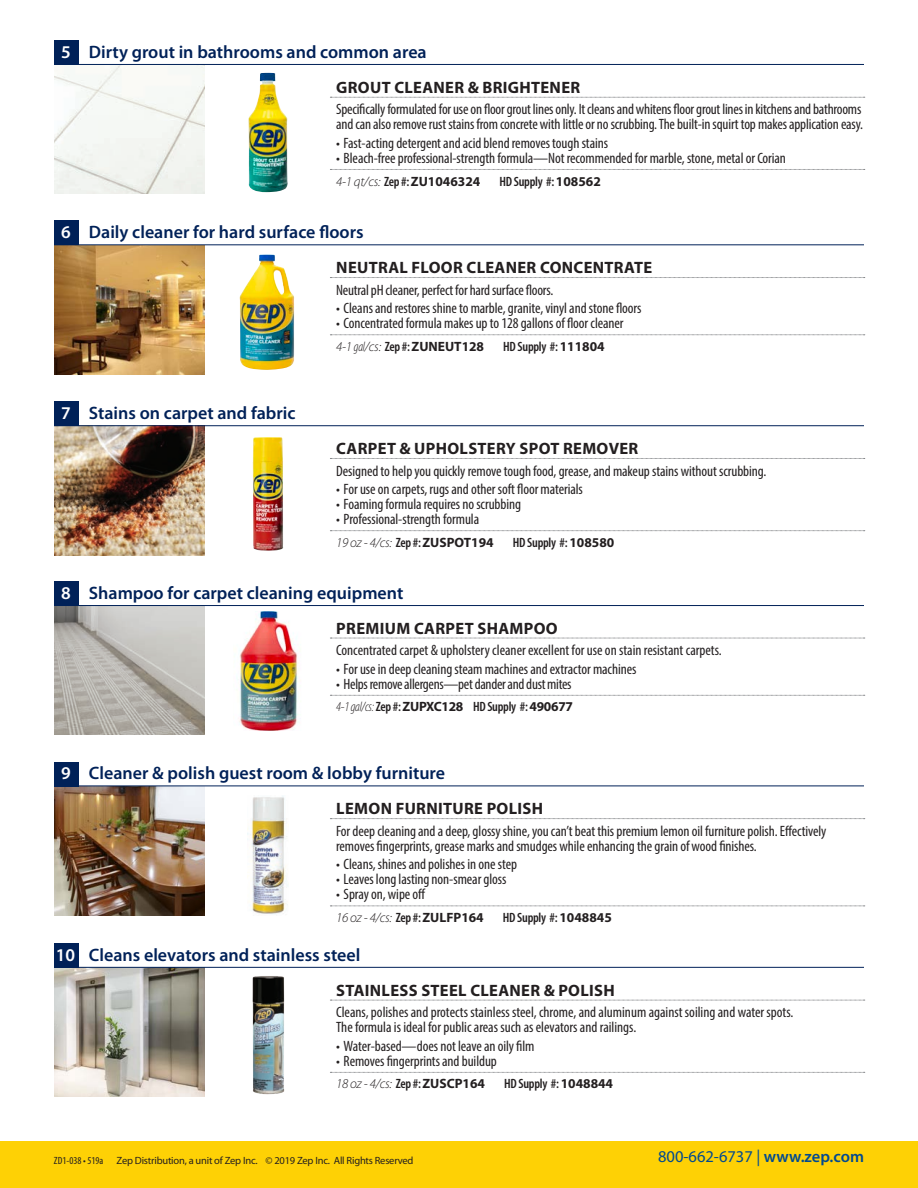
<style>
.page{position:relative;width:918px;height:1188px;background:#fff}
.page>*{position:absolute;margin:0;border:0;box-sizing:border-box;transform-origin:0 0}
.t1{font:600 18px "Myriad Pro";color:#002158}
.t2{font:600 18px "Myriad Pro";color:#fff}
.Name{font:700 16.5px "Myriad Pro";letter-spacing:.02em;color:#231f20}
.t3{font:16.5px "Myriad Pro";color:#014990}
.Body_copy{font:condensed 15px/15px "Myriad Pro";letter-spacing:-.005em;color:#231f20}
.Body_copy-2{font:600 condensed 13.5px "Myriad Pro";letter-spacing:-.02em;color:#231f20}
.Body_copy-3{font:italic 300 13.5px "Myriad Pro";letter-spacing:-.02em;color:#231f20}
.Body_copy-4{font:700 13.5px "Myriad Pro";color:#231f20}
.t4{font:10.5px "Myriad Pro";letter-spacing:-.02em;color:#231f20}
.t5{font:condensed 10.5px "Myriad Pro";color:#231f20}
.s1{font-weight:600;font-style:normal;font-stretch:condensed}
.s2{font-weight:700;font-style:normal}
.s3{font-weight:700;font-stretch:normal}
.s4{font-weight:300;font-style:italic}
.s5{font-weight:300;font-style:italic;font-stretch:condensed}
.s6{font-weight:600;font-stretch:condensed}
.s7{font-weight:600}
</style>
<div class="page">
<img style="left:54px;top:606px;width:151px;height:129px">
<img style="left:54px;top:968px;width:151px;height:129px">
<svg style="left:330px;top:1072px;width:535px;height:1px"></svg>
<svg style="left:330px;top:1000px;width:535px;height:1px"></svg>
<hr style="left:54px;top:605px;width:810px;height:1px;background:#002158">
<hr style="left:54px;top:967px;width:810px;height:1px;background:#002158">
<div style="left:54px;top:582px;width:24px;height:24px;background:#002158"></div>
<div style="left:54px;top:943px;width:24px;height:25px;background:#002158"></div>
<svg style="left:330px;top:695px;width:535px;height:1px"></svg>
<svg style="left:330px;top:638px;width:535px;height:1px"></svg>
<div style="left:0;top:1142px;width:918px;height:46px;background:#fed105"></div>
<img style="left:54px;top:65px;width:151px;height:129px">
<svg style="left:330px;top:169px;width:535px;height:1px"></svg>
<svg style="left:330px;top:97px;width:535px;height:1px"></svg>
<svg style="left:330px;top:335px;width:535px;height:1px"></svg>
<svg style="left:330px;top:277px;width:535px;height:1px"></svg>
<hr style="left:54px;top:64px;width:810px;height:1px;background:#002158">
<div style="left:54px;top:40px;width:24px;height:25px;background:#002158"></div>
<img style="left:248px;top:73px;width:40px;height:119px">
<img style="left:239px;top:255px;width:55px;height:115px">
<img style="left:239px;top:611px;width:60px;height:120px">
<img style="left:54px;top:787px;width:151px;height:128px">
<svg style="left:330px;top:906px;width:535px;height:1px"></svg>
<svg style="left:330px;top:818px;width:535px;height:1px"></svg>
<hr style="left:54px;top:786px;width:810px;height:1px;background:#002158">
<div style="left:54px;top:762px;width:24px;height:24px;background:#002158"></div>
<img style="left:54px;top:246px;width:151px;height:128px">
<hr style="left:54px;top:245px;width:810px;height:1px;background:#002158">
<div style="left:54px;top:221px;width:24px;height:24px;background:#002158"></div>
<img style="left:54px;top:426px;width:151px;height:129px">
<svg style="left:330px;top:530px;width:535px;height:1px"></svg>
<svg style="left:330px;top:458px;width:535px;height:1px"></svg>
<hr style="left:54px;top:425px;width:810px;height:1px;background:#002158">
<div style="left:54px;top:402px;width:24px;height:24px;background:#002158"></div>
<img style="left:247px;top:796px;width:41px;height:119px">
<img style="left:252px;top:976px;width:33px;height:119px">
<img style="left:253px;top:437px;width:30px;height:114px">
<p class="t2" style="left:61px;top:42px;width:11px">5</p>
<p class="t1" style="left:89px;top:42px;width:339px">Dirty grout in bathrooms and common area</p>
<p class="Name" style="left:336px;top:76px;width:245px">GROUT CLEANER &amp; BRIGHTENER</p>
<p class="Body_copy" style="left:336px;top:102px;width:528px">Specifically formulated for use on floor grout lines only. It cleans and whitens floor grout lines in kitchens and bathrooms and can also remove rust stains from concrete with little or no scrubbing. The built-in squirt top makes application easy.</p>
<p class="Body_copy" style="left:336px;top:135px;width:273px">• Fast-acting detergent and acid blend removes tough stains</p>
<p class="Body_copy" style="left:336px;top:150px;width:451px">• Bleach-free professional-strength formula—Not recommended for marble, stone, metal or Corian</p>
<p class="Body_copy-3" style="left:336px;top:174px;width:146px">4-1 qt/cs: <span class="s1">Zep #:</span><span class="s2">ZU1046324</span></p>
<p class="Body_copy-2" style="left:499px;top:174px;width:103px">HD Supply #: <span class="s3">108562</span></p>
<p class="t2" style="left:61px;top:222px;width:11px">6</p>
<p class="t1" style="left:89px;top:222px;width:276px">Daily cleaner for hard surface floors</p>
<p class="t2" style="left:61px;top:403px;width:11px">7</p>
<p class="t1" style="left:89px;top:403px;width:208px">Stains on carpet and fabric</p>
<p class="Name" style="left:336px;top:257px;width:317px">NEUTRAL FLOOR CLEANER CONCENTRATE</p>
<p class="Body_copy" style="left:336px;top:282px;width:219px">Neutral pH cleaner, perfect for hard surface floors.</p>
<p class="Body_copy" style="left:336px;top:300px;width:307px">• Cleans and restores shine to marble, granite, vinyl and stone floors</p>
<p class="Body_copy" style="left:336px;top:315px;width:289px">• Concentrated formula makes up to 128 gallons of floor cleaner</p>
<p class="Body_copy-4" style="left:336px;top:338px;width:150px"><span class="s4">4-1</span> <span class="s5">gal</span><span class="s4">/cs:</span> <span class="s6">Zep #:</span>ZUNEUT128</p>
<p class="Body_copy-2" style="left:503px;top:339px;width:103px">HD Supply #: <span class="s3">111804</span></p>
<p class="Name" style="left:336px;top:438px;width:304px">CARPET &amp; UPHOLSTERY SPOT REMOVER</p>
<p class="Body_copy" style="left:336px;top:463px;width:432px">Designed to help you quickly remove tough food, grease, and makeup stains without scrubbing.</p>
<p class="Body_copy" style="left:336px;top:481px;width:248px">• For use on carpets, rugs and other soft floor materials</p>
<p class="Body_copy" style="left:336px;top:496px;width:186px">• Foaming formula requires no scrubbing</p>
<p class="Body_copy" style="left:336px;top:511px;width:144px">• Professional-strength formula</p>
<p class="Body_copy-3" style="left:336px;top:535px;width:159px">19 oz - 4/cs: <span class="s1">Zep #:</span><span class="s2">ZUSPOT194</span></p>
<p class="Body_copy-2" style="left:513px;top:535px;width:103px">HD Supply #: <span class="s3">108580</span></p>
<p class="t2" style="left:61px;top:583px;width:11px">8</p>
<p class="t1" style="left:89px;top:583px;width:316px">Shampoo for carpet cleaning equipment</p>
<p class="Name" style="left:336px;top:617px;width:223px">PREMIUM CARPET SHAMPOO</p>
<p class="Body_copy" style="left:336px;top:643px;width:387px">Concentrated carpet &amp; upholstery cleaner excellent for use on stain resistant carpets.</p>
<p class="Body_copy" style="left:336px;top:661px;width:302px">• For use in deep cleaning steam machines and extractor machines</p>
<p class="Body_copy" style="left:336px;top:676px;width:237px">• Helps remove allergens—pet dander and dust mites</p>
<p class="Body_copy-2" style="left:336px;top:700px;width:238px"><span class="s4">4-1 gal/cs:</span> Zep #:<span class="s3">ZUPXC128</span> HD Supply #: <span class="s3">490677</span></p>
<p class="t2" style="left:61px;top:763px;width:11px">9</p>
<p class="t1" style="left:89px;top:763px;width:358px">Cleaner &amp; polish guest room &amp; lobby furniture</p>
<p class="t2" style="left:56px;top:945px;width:21px">10</p>
<p class="Name" style="left:336px;top:798px;width:208px">LEMON FURNITURE POLISH</p>
<p class="Body_copy" style="left:336px;top:823px;width:492px">For deep cleaning and a deep, glossy shine, you can’t beat this premium lemon oil furniture polish. Effectively removes fingerprints, grease marks and smudges while enhancing the grain of wood finishes.</p>
<p class="Body_copy" style="left:336px;top:857px;width:182px">• Cleans, shines and polishes in one step</p>
<p class="Body_copy" style="left:336px;top:872px;width:172px">• Leaves long lasting non-smear gloss</p>
<p class="Body_copy" style="left:336px;top:887px;width:91px">• Spray on, wipe off</p>
<p class="Body_copy-3" style="left:336px;top:910px;width:149px">16 oz - 4/cs: <span class="s1">Zep #:</span><span class="s2">ZULFP164</span></p>
<p class="Body_copy-2" style="left:503px;top:910px;width:110px">HD Supply #: <span class="s3">1048845</span></p>
<p class="t1" style="left:89px;top:945px;width:273px">Cleans elevators and stainless steel</p>
<p class="Name" style="left:336px;top:979px;width:280px">STAINLESS STEEL CLEANER &amp; POLISH</p>
<p class="Body_copy" style="left:336px;top:1005px;width:459px">Cleans, polishes and protects stainless steel, chrome, and aluminum against soiling and water spots.<br>The formula is ideal for public areas such as elevators and railings.</p>
<p class="Body_copy" style="left:336px;top:1038px;width:200px">• Water-based—does not leave an oily film</p>
<p class="Body_copy" style="left:336px;top:1053px;width:162px">• Removes fingerprints and buildup</p>
<p class="Body_copy-3" style="left:336px;top:1077px;width:150px">18 oz - 4/cs: <span class="s1">Zep #:</span><span class="s2">ZUSCP164</span></p>
<p class="Body_copy-2" style="left:504px;top:1077px;width:110px">HD Supply #: <span class="s3">1048844</span></p>
<p class="t5" style="left:54px;top:1154px;width:51px">ZD1-038 • 519a</p>
<p class="t4" style="left:117px;top:1154px;width:298px">Zep Distribution, a unit of Zep Inc. © 2019 Zep Inc. All Rights Reserved</p>
<p class="t3" style="left:658px;top:1147px;width:207px">800-662-6737 | <span class="s7">www.zep.com</span></p>
</div>
